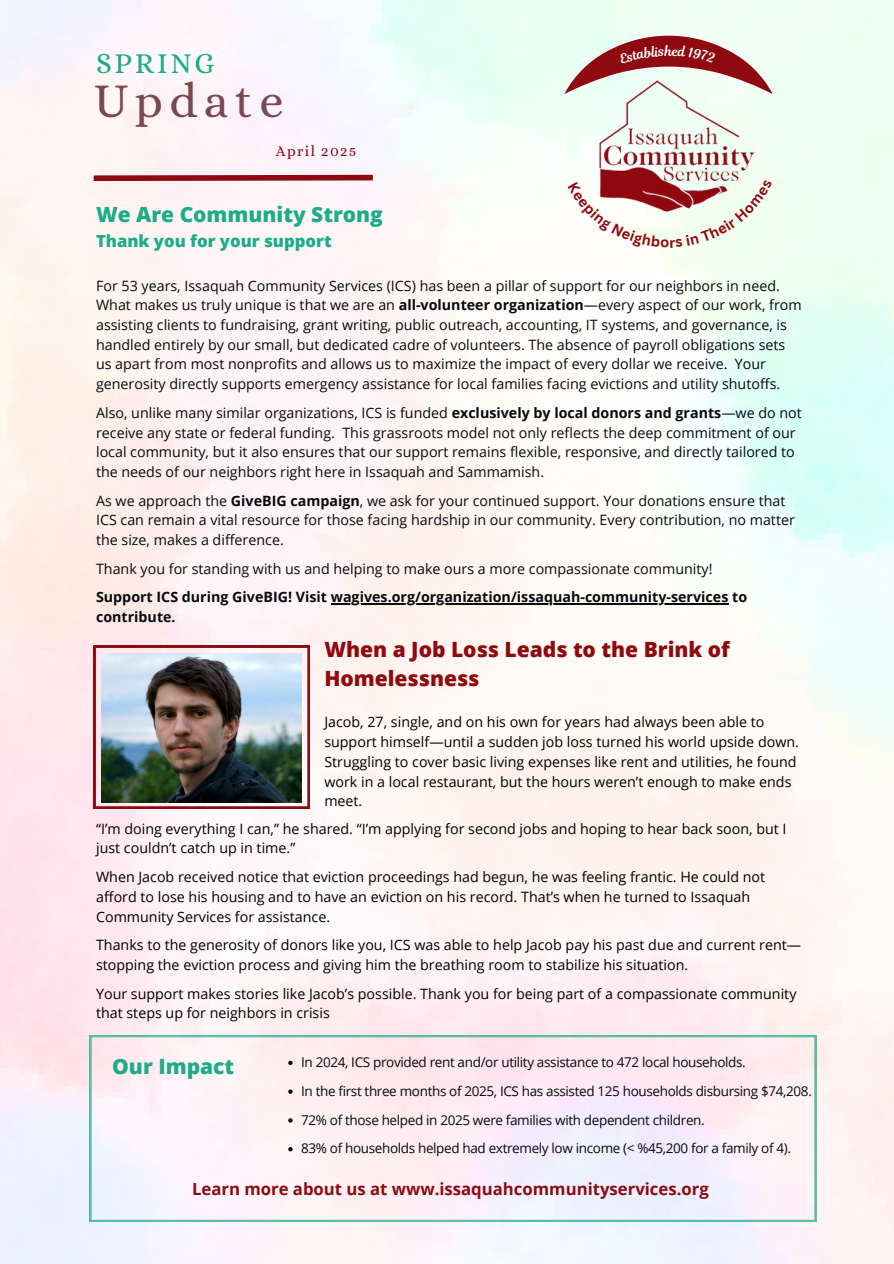
<style>
.page{position:relative;width:894px;height:1264px;background:#fff}
.page>*{position:absolute;margin:0;border:0;box-sizing:border-box;transform-origin:0 0}
.t1{font:48.45px "Alice";letter-spacing:.13em;color:#7a4850}
.t2{font:28.95px "Alice";letter-spacing:.095em;color:#1bad8a}
.t3{font:800 21px/29.2px "Open Sans";color:#8f0911}
.t4{font:800 21px "Open Sans";color:#1bad8a}
.t5{font:700 16.65px "Open Sans";color:#8f0911}
.t6{font:800 16.65px "Open Sans";color:#1bad8a}
.t7{font:15px "Alice";letter-spacing:.095em;color:#8f0911}
.t8{font:14.25px/19.6px "Open Sans";color:#070a0e}
.t9{font:14.25px/19.6px "Open Sans";color:#000}
.t10{font:700 14.25px/19.6px "Open Sans";color:#070a0e}
.t11{font:13.5px "Open Sans";letter-spacing:-.025em;color:#070a0e}
.t12{font:13.2px "Magnolia Script";color:#fff}
.s1{font-weight:700}
</style>
<div class="page">
<img style="left:0;top:0;width:893px;height:1263px">
<img style="left:576px;top:94px;width:190px;height:86px">
<svg style="left:88px;top:172px;width:290px;height:12px"></svg>
<svg style="left:94px;top:645px;width:215px;height:163px"></svg>
<img style="left:102px;top:653px;width:199px;height:149px">
<svg style="left:89px;top:1035px;width:727px;height:186px"></svg>
<svg style="left:288px;top:1060px;width:4px;height:5px"></svg>
<svg style="left:288px;top:1089px;width:4px;height:4px"></svg>
<svg style="left:288px;top:1118px;width:4px;height:4px"></svg>
<svg style="left:288px;top:1146px;width:4px;height:5px"></svg>
<hr style="left:331px;top:603px;width:397px;height:1px;background:#070a0e">
<svg style="left:567px;top:180px;width:205px;height:68px"></svg>
<svg style="left:564px;top:36px;width:208px;height:58px"></svg>
<p class="t2" style="left:96px;top:46px;width:120px">SPRING</p>
<p class="t1" style="left:94px;top:73px;width:192px">Update</p>
<p class="t7" style="left:276px;top:143px;width:82px">April 2025</p>
<p class="t12" style="left:664px;top:42px;width:9px">h</p>
<p class="t4" style="left:96px;top:199px;width:288px">We Are Community Strong</p>
<p class="t6" style="left:96px;top:229px;width:237px">Thank you for your support</p>
<p class="t8" style="left:96px;top:275px;width:707px">For 53 years, Issaquah Community Services (ICS) has been a pillar of support for our neighbors in need.<br>What makes us truly unique is that we are an <span class="s1">all-volunteer organization</span>—every aspect of our work, from assisting clients to fundraising, grant writing, public outreach, accounting, IT systems, and governance, is handled entirely by our small, but dedicated cadre of volunteers. The absence of payroll obligations sets us apart from most nonprofits and allows us to maximize the impact of every dollar we receive. Your generosity directly supports emergency assistance for local families facing evictions and utility shutoffs.</p>
<p class="t8" style="left:96px;top:402px;width:707px">Also, unlike many similar organizations, ICS is funded <span class="s1">exclusively by local donors and grants</span>—we do not receive any state or federal funding. This grassroots model not only reflects the deep commitment of our local community, but it also ensures that our support remains flexible, responsive, and directly tailored to the needs of our neighbors right here in Issaquah and Sammamish.</p>
<p class="t8" style="left:96px;top:490px;width:700px">As we approach the <span class="s1">GiveBIG campaign</span>, we ask for your continued support. Your donations ensure that<br>ICS can remain a vital resource for those facing hardship in our community. Every contribution, no matter the size, makes a difference.</p>
<p class="t8" style="left:96px;top:558px;width:617px">Thank you for standing with us and helping to make ours a more compassionate community!</p>
<p class="t10" style="left:96px;top:587px;width:652px">Support ICS during GiveBIG! Visit wagives.org/organization/issaquah-community-services to contribute.</p>
<p class="t3" style="left:324px;top:634px;width:407px">When a Job Loss Leads to the Brink of<br>Homelessness</p>
<h5 class="t9" style="left:324px;top:712px;width:476px">Jacob, 27, single, and on his own for years had always been able to support himself—until a sudden job loss turned his world upside down.<br>Struggling to cover basic living expenses like rent and utilities, he found work in a local restaurant, but the hours weren’t enough to make ends meet.</h5>
<p class="t9" style="left:96px;top:818px;width:691px">“I’m doing everything I can,” he shared. “I’m applying for second jobs and hoping to hear back soon, but I just couldn’t catch up in time.”</p>
<p class="t9" style="left:96px;top:866px;width:670px">When Jacob received notice that eviction proceedings had begun, he was feeling frantic. He could not afford to lose his housing and to have an eviction on his record. That’s when he turned to Issaquah<br>Community Services for assistance.</p>
<p class="t9" style="left:96px;top:934px;width:706px">Thanks to the generosity of donors like you, ICS was able to help Jacob pay his past due and current rent— stopping the eviction process and giving him the breathing room to stabilize his situation.</p>
<p class="t9" style="left:96px;top:983px;width:701px">Your support makes stories like Jacob’s possible. Thank you for being part of a compassionate community that steps up for neighbors in crisis</p>
<p class="t4" style="left:112px;top:1051px;width:123px">Our Impact</p>
<p class="t11" style="left:301px;top:1052px;width:446px">In 2024, ICS provided rent and/or utility assistance to 472 local households.</p>
<h4 class="t11" style="left:301px;top:1081px;width:512px">In the first three months of 2025, ICS has assisted 125 households disbursing $74,208.</h4>
<p class="t11" style="left:301px;top:1110px;width:405px">72% of those helped in 2025 were families with dependent children.</p>
<p class="t11" style="left:301px;top:1138px;width:491px">83% of households helped had extremely low income (&lt; %45,200 for a family of 4).</p>
<p class="t5" style="left:192px;top:1177px;width:518px">Learn more about us at www.issaquahcommunityservices.org</p>
</div>
